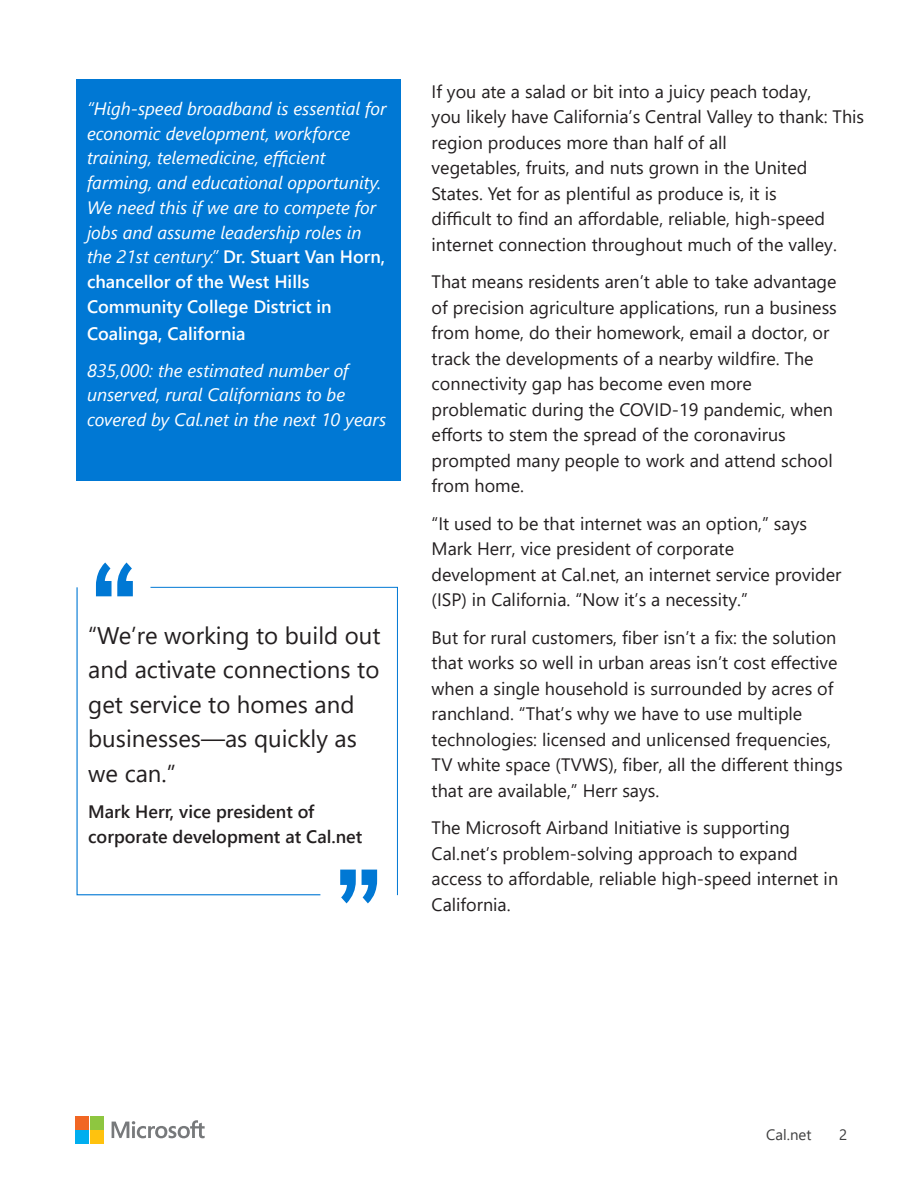
<style>
.page{position:relative;width:918px;height:1188px;background:#fff}
.page>*{position:absolute;margin:0;border:0;box-sizing:border-box;transform-origin:0 0}
.t1{font:24px/34.5px "Segoe UI";color:#231f20}
.Paragraph{font:18px/25.5px "Segoe UI";color:#231f20}
.t2{font:italic 18px/24.8px "Segoe UI";color:#fff}
.Author{font:600 18px/25.5px "Segoe UI";color:#231f20}
.t3{font:600 18px "Segoe UI";color:#fff}
.t4{font:15px "Segoe UI";color:#3e3e3f}
.s1{font-weight:600;font-style:normal}
</style>
<div class="page">
<div style="left:76px;top:79px;width:324px;height:402px;background:#0078d4"></div>
<svg style="left:322px;top:587px;width:76px;height:309px"></svg>
<svg style="left:96px;top:562px;width:37px;height:24px"></svg>
<svg style="left:340px;top:870px;width:37px;height:33px"></svg>
<svg style="left:76px;top:586px;width:246px;height:310px"></svg>
<svg style="left:112px;top:1120px;width:93px;height:19px"></svg>
<div style="left:76px;top:1116px;width:13px;height:13px;background:#f16623"></div>
<div style="left:90px;top:1116px;width:13px;height:13px;background:#8ec640"></div>
<div style="left:76px;top:1130px;width:13px;height:14px;background:#00aeef"></div>
<div style="left:90px;top:1130px;width:13px;height:14px;background:#ffc20e"></div>
<p class="t2" style="left:87px;top:93px;width:301px">“High-speed broadband is essential for economic development, workforce training, telemedicine, efficient farming, and educational opportunity.<br>We need this if we are to compete for jobs and assume leadership roles in the 21st century.” <span class="s1">Dr. Stuart Van Horn, chancellor of the West Hills Community College District in</span></p>
<p class="t3" style="left:87px;top:316px;width:160px">Coalinga, California</p>
<p class="t2" style="left:87px;top:355px;width:301px">835,000: the estimated number of unserved, rural Californians to be covered by Cal.net in the next 10 years</p>
<p class="t1" style="left:88px;top:616px;width:294px">“We’re working to build out and activate connections to get service to homes and businesses—as quickly as we can.”</p>
<p class="Author" style="left:88px;top:797px;width:276px">Mark Herr, vice president of corporate development at Cal.net</p>
<p class="Paragraph" style="left:432px;top:77px;width:434px">If you ate a salad or bit into a juicy peach today,<br>you likely have California’s Central Valley to thank: This region produces more than half of all<br>vegetables, fruits, and nuts grown in the United<br>States. Yet for as plentiful as produce is, it is<br>difficult to find an affordable, reliable, high-speed internet connection throughout much of the valley.</p>
<p class="Paragraph" style="left:432px;top:268px;width:407px">That means residents aren’t able to take advantage of precision agriculture applications, run a business from home, do their homework, email a doctor, or track the developments of a nearby wildfire. The connectivity gap has become even more problematic during the COVID-19 pandemic, when efforts to stem the spread of the coronavirus prompted many people to work and attend school from home.</p>
<p class="Paragraph" style="left:432px;top:509px;width:411px">“It used to be that internet was an option,” says Mark Herr, vice president of corporate development at Cal.net, an internet service provider (ISP) in California. “Now it’s a necessity.”</p>
<p class="Paragraph" style="left:432px;top:623px;width:413px">But for rural customers, fiber isn’t a fix: the solution that works so well in urban areas isn’t cost effective when a single household is surrounded by acres of ranchland. “That’s why we have to use multiple technologies: licensed and unlicensed frequencies, TV white space (TVWS), fiber, all the different things that are available,” Herr says.</p>
<p class="Paragraph" style="left:432px;top:814px;width:408px">The Microsoft Airband Initiative is supporting Cal.net’s problem-solving approach to expand access to affordable, reliable high-speed internet in California.</p>
<p class="t4" style="left:766px;top:1121px;width:47px">Cal.net</p>
<p class="t4" style="left:839px;top:1121px;width:10px">2</p>
</div>
